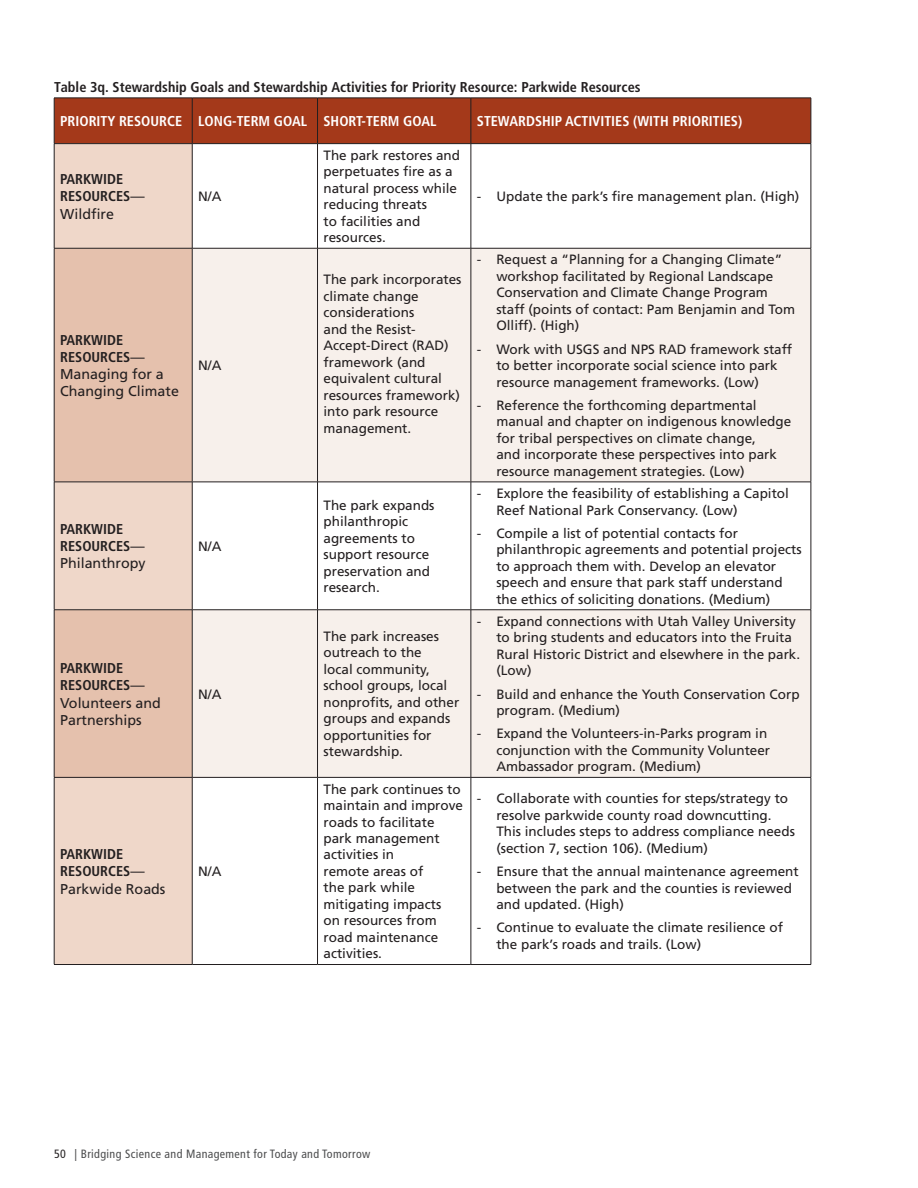
<style>
.page{position:relative;width:918px;height:1188px;background:#fff}
.page>*{position:absolute;margin:0;border:0;box-sizing:border-box;transform-origin:0 0}
.t1{font:700 condensed 14.25px/17.2px "Frutiger LT Std";color:#231f20}
.t2{font:14.25px/17.2px "Frutiger LT Std";color:#231f20}
.t3{font:700 condensed 14.25px "Frutiger LT Std";color:#fff}
.t4{font:13.5px/16.5px "Frutiger LT Std";color:#231f20}
.t5{font:condensed 12px "Frutiger LT Std";letter-spacing:.03em;color:#4b4c4d}
.s1{font-weight:400;font-stretch:normal}
.s2{font-weight:700;font-stretch:condensed}
.s3{color:#231f20}
</style>
<div class="page">
<div style="left:55px;top:99px;width:756px;height:44px;background:#a4391a"></div>
<div style="left:55px;top:144px;width:137px;height:820px;background:#efd7c9"></div>
<svg style="left:55px;top:249px;width:137px;height:528px;background:#e6c5b3"></svg>
<svg style="left:193px;top:249px;width:618px;height:528px;fill:#f7f0eb"></svg>
<hr style="left:54px;top:98px;width:138px;height:1px;background:#231f20">
<hr style="left:54px;top:98px;width:1px;height:45px;background:#231f20">
<hr style="left:192px;top:98px;width:126px;height:1px;background:#231f20">
<hr style="left:192px;top:98px;width:1px;height:45px;background:#231f20">
<hr style="left:318px;top:98px;width:153px;height:1px;background:#231f20">
<hr style="left:317px;top:98px;width:1px;height:45px;background:#231f20">
<hr style="left:471px;top:98px;width:340px;height:1px;background:#231f20">
<hr style="left:471px;top:98px;width:1px;height:45px;background:#231f20">
<hr style="left:811px;top:98px;width:1px;height:45px;background:#231f20">
<hr style="left:54px;top:143px;width:138px;height:1px;background:#231f20">
<hr style="left:54px;top:144px;width:1px;height:104px;background:#231f20">
<hr style="left:192px;top:143px;width:126px;height:1px;background:#231f20">
<hr style="left:192px;top:144px;width:1px;height:104px;background:#231f20">
<hr style="left:318px;top:143px;width:153px;height:1px;background:#231f20">
<hr style="left:317px;top:144px;width:1px;height:104px;background:#231f20">
<hr style="left:471px;top:143px;width:340px;height:1px;background:#231f20">
<hr style="left:471px;top:144px;width:1px;height:104px;background:#231f20">
<hr style="left:811px;top:144px;width:1px;height:104px;background:#231f20">
<hr style="left:192px;top:248px;width:126px;height:1px;background:#231f20">
<hr style="left:318px;top:248px;width:153px;height:1px;background:#231f20">
<hr style="left:317px;top:248px;width:1px;height:234px;background:#231f20">
<hr style="left:471px;top:248px;width:340px;height:1px;background:#231f20">
<hr style="left:471px;top:248px;width:1px;height:234px;background:#231f20">
<hr style="left:811px;top:248px;width:1px;height:234px;background:#231f20">
<hr style="left:54px;top:482px;width:1px;height:128px;background:#231f20">
<hr style="left:192px;top:482px;width:126px;height:1px;background:#231f20">
<hr style="left:192px;top:482px;width:1px;height:128px;background:#231f20">
<hr style="left:318px;top:482px;width:153px;height:1px;background:#231f20">
<hr style="left:317px;top:482px;width:1px;height:128px;background:#231f20">
<hr style="left:471px;top:482px;width:340px;height:1px;background:#231f20">
<hr style="left:471px;top:482px;width:1px;height:128px;background:#231f20">
<hr style="left:811px;top:482px;width:1px;height:128px;background:#231f20">
<hr style="left:192px;top:610px;width:126px;height:1px;background:#231f20">
<hr style="left:318px;top:610px;width:153px;height:1px;background:#231f20">
<hr style="left:317px;top:610px;width:1px;height:167px;background:#231f20">
<hr style="left:471px;top:610px;width:340px;height:1px;background:#231f20">
<hr style="left:471px;top:610px;width:1px;height:167px;background:#231f20">
<hr style="left:811px;top:610px;width:1px;height:167px;background:#231f20">
<hr style="left:54px;top:778px;width:1px;height:186px;background:#231f20">
<hr style="left:192px;top:777px;width:126px;height:1px;background:#231f20">
<hr style="left:192px;top:778px;width:1px;height:186px;background:#231f20">
<hr style="left:318px;top:777px;width:153px;height:1px;background:#231f20">
<hr style="left:317px;top:778px;width:1px;height:186px;background:#231f20">
<hr style="left:471px;top:777px;width:340px;height:1px;background:#231f20">
<hr style="left:471px;top:778px;width:1px;height:186px;background:#231f20">
<hr style="left:811px;top:778px;width:1px;height:186px;background:#231f20">
<hr style="left:192px;top:964px;width:126px;height:1px;background:#231f20">
<hr style="left:318px;top:964px;width:153px;height:1px;background:#231f20">
<hr style="left:471px;top:964px;width:340px;height:1px;background:#231f20">
<hr style="left:54px;top:248px;width:138px;height:1px;background:#231f20">
<hr style="left:54px;top:248px;width:1px;height:234px;background:#231f20">
<hr style="left:192px;top:248px;width:1px;height:234px;background:#231f20">
<hr style="left:54px;top:482px;width:138px;height:1px;background:#231f20">
<hr style="left:54px;top:610px;width:138px;height:1px;background:#231f20">
<hr style="left:54px;top:610px;width:1px;height:167px;background:#231f20">
<hr style="left:192px;top:610px;width:1px;height:167px;background:#231f20">
<hr style="left:54px;top:777px;width:138px;height:1px;background:#231f20">
<hr style="left:54px;top:964px;width:138px;height:1px;background:#231f20">
<p class="t1" style="left:54px;top:78px;width:588px">Table 3q. Stewardship Goals and Stewardship Activities for Priority Resource: Parkwide Resources</p>
<p class="t3" style="left:60px;top:113px;width:378px">PRIORITY RESOURCE LONG-TERM GOAL SHORT-TERM GOAL</p>
<p class="t3" style="left:477px;top:113px;width:267px">STEWARDSHIP ACTIVITIES (WITH PRIORITIES)</p>
<p class="t1" style="left:60px;top:170px;width:86px">PARKWIDE<br>RESOURCES<span class="s1">—<br>Wildfire</span></p>
<p class="t4" style="left:198px;top:188px;width:25px">N/A</p>
<p class="t2" style="left:60px;top:331px;width:120px"><span class="s2">PARKWIDE<br>RESOURCES</span>—<br>Managing for a<br>Changing Climate</p>
<p class="t4" style="left:198px;top:357px;width:25px">N/A</p>
<p class="t1" style="left:60px;top:520px;width:87px">PARKWIDE<br>RESOURCES<span class="s1">—<br>Philanthropy</span></p>
<p class="t2" style="left:60px;top:660px;width:102px"><span class="s2">PARKWIDE<br>RESOURCES</span>—<br>Volunteers and<br>Partnerships</p>
<p class="t4" style="left:198px;top:538px;width:25px">N/A</p>
<p class="t4" style="left:198px;top:686px;width:25px">N/A</p>
<p class="t1" style="left:60px;top:845px;width:107px">PARKWIDE<br>RESOURCES<span class="s1">—<br>Parkwide Roads</span></p>
<p class="t4" style="left:198px;top:863px;width:25px">N/A</p>
<p class="t4" style="left:324px;top:147px;width:138px">The park restores and perpetuates fire as a natural process while reducing threats<br>to facilities and resources.</p>
<p class="t4" style="left:324px;top:271px;width:140px">The park incorporates climate change considerations<br>and the Resist-<br>Accept-Direct (RAD) framework (and equivalent cultural resources framework) into park resource management.</p>
<p class="t4" style="left:477px;top:188px;width:324px">- Update the park’s fire management plan. (High)</p>
<p class="t4" style="left:496px;top:252px;width:300px;text-indent:-20px">- Request a “Planning for a Changing Climate” workshop facilitated by Regional Landscape Conservation and Climate Change Program staff (points of contact: Pam Benjamin and Tom Olliff). (High)</p>
<p class="t4" style="left:496px;top:341px;width:297px;text-indent:-20px">- Work with USGS and NPS RAD framework staff to better incorporate social science into park resource management frameworks. (Low)</p>
<p class="t4" style="left:496px;top:397px;width:296px;text-indent:-20px">- Reference the forthcoming departmental manual and chapter on indigenous knowledge for tribal perspectives on climate change,<br>and incorporate these perspectives into park resource management strategies. (Low)</p>
<p class="t4" style="left:324px;top:497px;width:113px">The park expands philanthropic agreements to support resource preservation and research.</p>
<p class="t4" style="left:496px;top:485px;width:294px;text-indent:-20px">- Explore the feasibility of establishing a Capitol<br>Reef National Park Conservancy. (Low)</p>
<p class="t4" style="left:496px;top:525px;width:307px;text-indent:-20px">- Compile a list of potential contacts for philanthropic agreements and potential projects to approach them with. Develop an elevator speech and ensure that park staff understand the ethics of soliciting donations. (Medium)</p>
<p class="t4" style="left:324px;top:628px;width:137px">The park increases outreach to the<br>local community, school groups, local nonprofits, and other groups and expands opportunities for stewardship.</p>
<p class="t4" style="left:496px;top:613px;width:305px;text-indent:-20px">- Expand connections with Utah Valley University to bring students and educators into the Fruita Rural Historic District and elsewhere in the park. (Low)</p>
<p class="t4" style="left:496px;top:686px;width:305px;text-indent:-20px">- Build and enhance the Youth Conservation Corp program. (Medium)</p>
<p class="t4" style="left:496px;top:726px;width:275px;text-indent:-20px">- Expand the Volunteers-in-Parks program in conjunction with the Community Volunteer<br>Ambassador program. (Medium)</p>
<p class="t4" style="left:324px;top:781px;width:141px">The park continues to maintain and improve roads to facilitate park management activities in<br>remote areas of<br>the park while mitigating impacts<br>on resources from road maintenance activities.</p>
<p class="t4" style="left:496px;top:790px;width:300px;text-indent:-20px">- Collaborate with counties for steps/strategy to resolve parkwide county road downcutting.<br>This includes steps to address compliance needs (section 7, section 106). (Medium)</p>
<p class="t4" style="left:496px;top:863px;width:304px;text-indent:-20px">- Ensure that the annual maintenance agreement between the park and the counties is reviewed and updated. (High)</p>
<p class="t4" style="left:496px;top:919px;width:288px;text-indent:-20px">- Continue to evaluate the climate resilience of the park’s roads and trails. (Low)</p>
<p class="t5" style="left:54px;top:1147px;width:318px"><span class="s3">50</span> | Bridging Science and Management for Today and Tomorrow</p>
</div>
